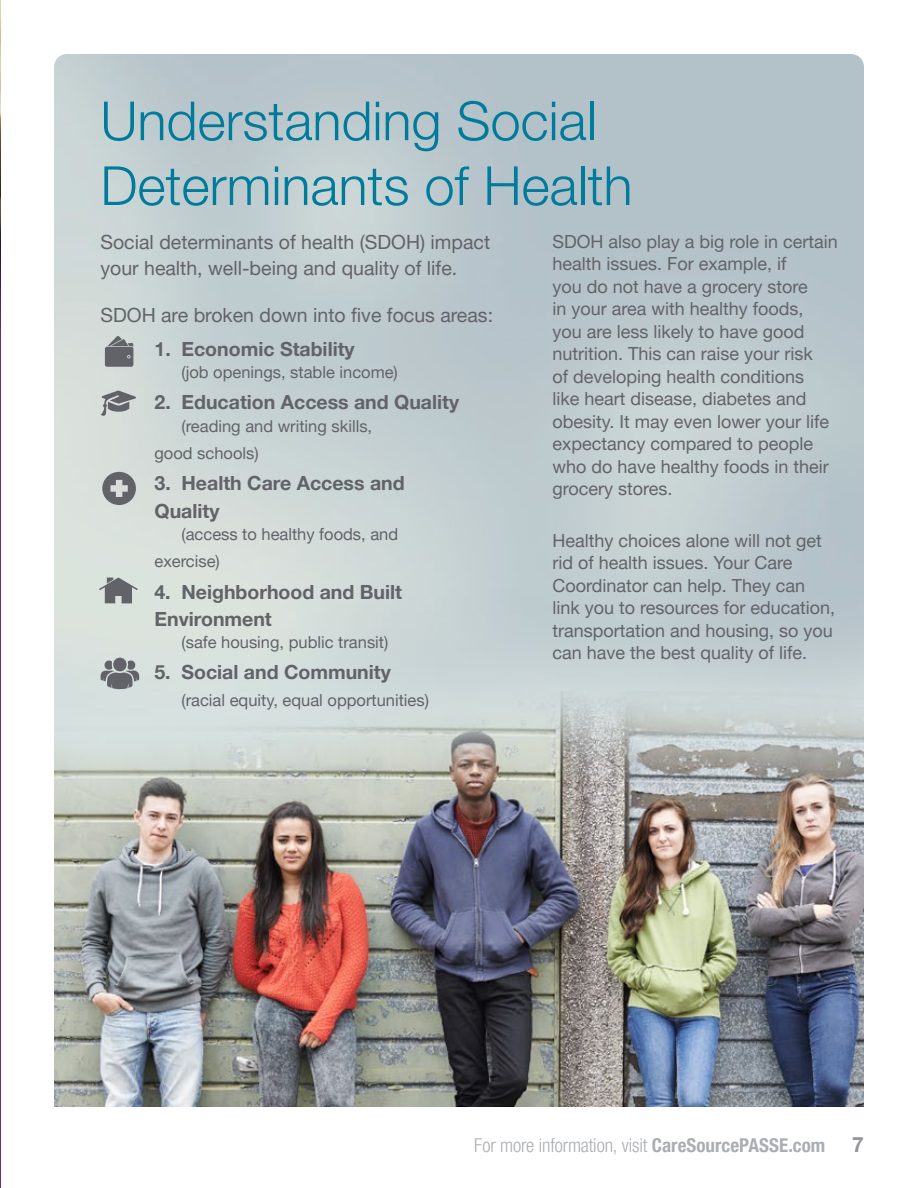
<style>
.page{position:relative;width:918px;height:1188px;background:#fff}
.page>*{position:absolute;margin:0;border:0;box-sizing:border-box;transform-origin:0 0}
.t1{font:300 54px/64.8px "Helvetica Neue LT Pro";color:#007b9b}
.t2{font:700 21px "Helvetica Neue LT Pro";color:#939598}
.t3{font:700 19.5px/27px "Helvetica Neue LT Pro";color:#626368}
.t4{font:19.5px/25.5px "Helvetica Neue LT Pro";color:#626368}
.t5{font:300 condensed 19.05px "Helvetica Neue LT Pro";letter-spacing:-.005em;color:#aaadb1}
.t6{font:18px/22.5px "Helvetica Neue LT Pro";color:#626368}
.t7{font:16.5px/27px "Helvetica Neue LT Pro";color:#626368}
.s1{font-weight:700}
</style>
<div class="page">
<hr style="left:0;top:0;width:1px;height:1188px;background:#702784">
<img style="left:0;top:0;width:1px;height:321px">
<img style="left:54px;top:54px;width:810px;height:1053px">
<svg style="left:105px;top:336px;width:28px;height:31px"></svg>
<svg style="left:101px;top:391px;width:35px;height:25px"></svg>
<svg style="left:102px;top:472px;width:34px;height:33px"></svg>
<svg style="left:99px;top:578px;width:39px;height:25px"></svg>
<div style="left:113px;top:658px;width:14px;height:13px;background:#626368;border-radius:50%"></div>
<svg style="left:101px;top:660px;width:38px;height:29px"></svg>
<h2 class="t1" style="left:100px;top:87px;width:534px">Understanding Social<br>Determinants of Health</h2>
<p class="t4" style="left:100px;top:229px;width:391px">Social determinants of health (SDOH) impact your health, well-being and quality of life.</p>
<p class="t4" style="left:100px;top:302px;width:394px">SDOH are broken down into five focus areas:</p>
<p class="t3" style="left:154px;top:335px;width:202px">1. Economic Stability</p>
<p class="t7" style="left:182px;top:358px;width:218px">(job openings, stable income)</p>
<p class="t3" style="left:154px;top:389px;width:306px">2. Education Access and Quality</p>
<p class="t7" style="left:155px;top:412px;width:219px;text-indent:27px">(reading and writing skills, good schools)</p>
<p class="t3" style="left:154px;top:470px;width:252px">3. Health Care Access and<br>Quality</p>
<p class="t7" style="left:154px;top:520px;width:245px;text-indent:27px">(access to healthy foods, and exercise)</p>
<p class="t3" style="left:154px;top:578px;width:249px">4. Neighborhood and Built<br>Environment</p>
<p class="t7" style="left:182px;top:628px;width:208px">(safe housing, public transit)</p>
<p class="t3" style="left:154px;top:659px;width:238px">5. Social and Community</p>
<p class="t7" style="left:182px;top:687px;width:249px">(racial equity, equal opportunities)</p>
<p class="t6" style="left:552px;top:229px;width:287px">SDOH also play a big role in certain health issues. For example, if<br>you do not have a grocery store<br>in your area with healthy foods,<br>you are less likely to have good nutrition. This can raise your risk<br>of developing health conditions<br>like heart disease, diabetes and obesity. It may even lower your life expectancy compared to people who do have healthy foods in their grocery stores.</p>
<p class="t6" style="left:552px;top:529px;width:284px">Healthy choices alone will not get rid of health issues. Your Care Coordinator can help. They can link you to resources for education, transportation and housing, so you can have the best quality of life.</p>
<p class="t5" style="left:474px;top:1134px;width:353px">For more information, visit <span class="s1">CareSourcePASSE.com</span></p>
<p class="t2" style="left:852px;top:1132px;width:13px">7</p>
</div>
